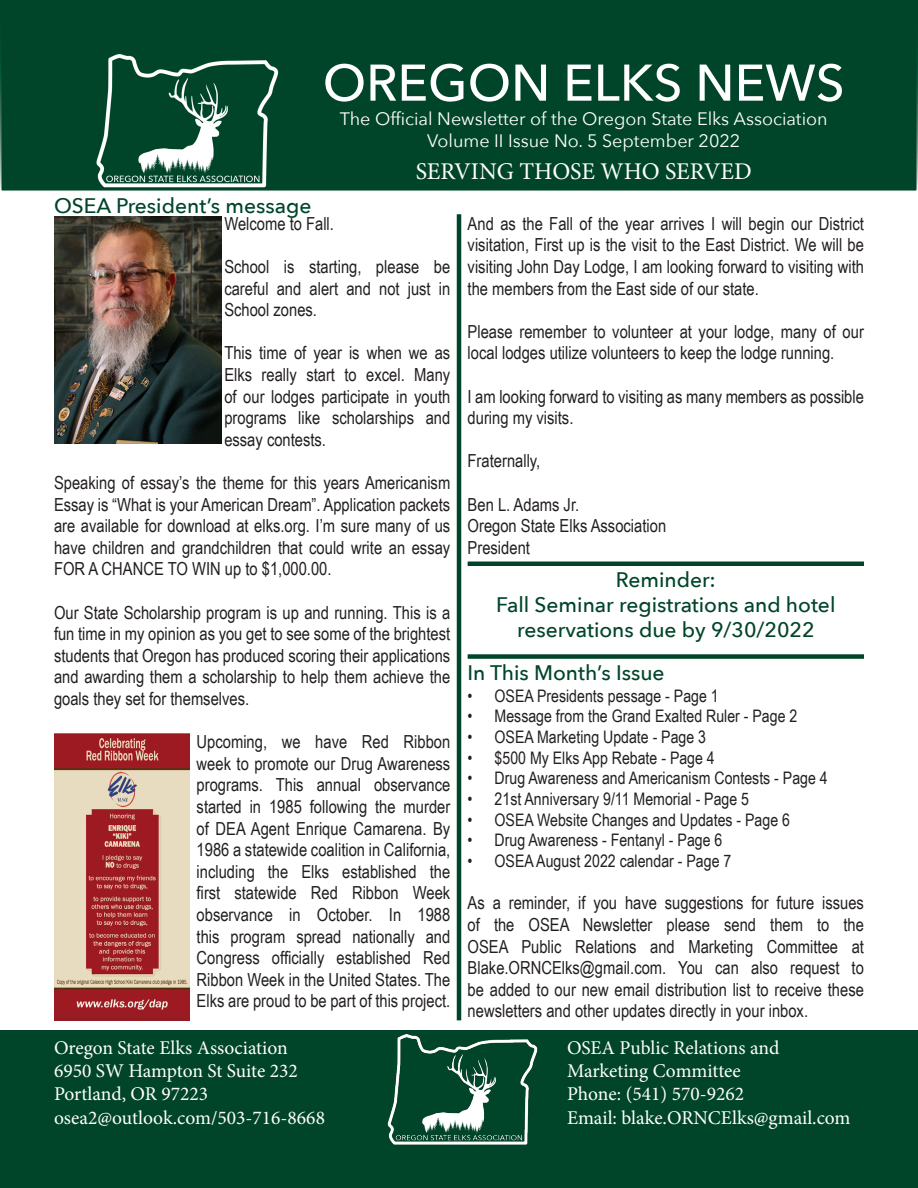
<style>
.page{position:relative;width:918px;height:1188px;background:#fff}
.page>*{position:absolute;margin:0;border:0;box-sizing:border-box;transform-origin:0 0}
.t1{font:500 51px "Avenir Next";color:#fff}
.t2{font:24px "Minion Pro";color:#fff}
.t3{font:500 21px/25.2px "Avenir Next";color:#004529;text-align:center}
.t4{font:19.5px/23.4px "Minion Pro";color:#fff}
.t5{font:18px/21.6px "Arial Narrow";color:#231f20;text-align:justify}
.t6{font:18px "Avenir Next";color:#fff}
.t7{font:17.25px "Arial Narrow";color:#231f20}
</style>
<div class="page">
<div style="left:1px;top:1px;width:916px;height:190px;background:#004529"></div>
<div style="left:0;top:1030px;width:918px;height:158px;background:#004529"></div>
<hr style="left:457px;top:214px;width:4px;height:806px;background:#004529">
<img style="left:54px;top:217px;width:167px;height:226px">
<div style="left:468px;top:654px;width:396px;height:5px;background:#004529"></div>
<img style="left:96px;top:54px;width:183px;height:134px">
<img style="left:387px;top:1035px;width:151px;height:110px">
<img style="left:54px;top:733px;width:136px;height:287px">
<hr style="left:468px;top:562px;width:396px;height:4px;background:#004529">
<p class="t1" style="left:323px;top:40px;width:523px">OREGON ELKS NEWS</p>
<p class="t6" style="left:340px;top:104px;width:489px">The Official Newsletter of the Oregon State Elks Association</p>
<p class="t6" style="left:427px;top:126px;width:315px">Volume II Issue No. 5 September 2022</p>
<p class="t2" style="left:416px;top:156px;width:338px">SERVING THOSE WHO SERVED</p>
<p class="t5" style="left:468px;top:212px;width:398px">And as the Fall of the year arrives I will begin our District visitation, First up is the visit to the East District. We will be visiting John Day Lodge, I am looking forward to visiting with the members from the East side of our state.</p>
<p class="t5" style="left:468px;top:320px;width:398px">Please remember to volunteer at your lodge, many of our local lodges utilize volunteers to keep the lodge running.</p>
<p class="t5" style="left:468px;top:385px;width:398px">I am looking forward to visiting as many members as possible during my visits.</p>
<p class="t5" style="left:468px;top:450px;width:74px">Fraternally,</p>
<p class="t5" style="left:468px;top:493px;width:113px">Ben L. Adams Jr.</p>
<p class="t5" style="left:468px;top:514px;width:200px">Oregon State Elks Association</p>
<p class="t5" style="left:468px;top:536px;width:64px">President</p>
<p class="t3" style="left:616px;top:566px;width:102px">Reminder:</p>
<p class="t3" style="left:496px;top:592px;width:341px">Fall Seminar registrations and hotel reservations due by 9/30/2022</p>
<p class="t3" style="left:54px;top:192px;width:259px">OSEA President’s message</p>
<p class="t5" style="left:224px;top:212px;width:111px">Welcome to Fall.</p>
<p class="t5" style="left:224px;top:255px;width:228px">School is starting, please be careful and alert and not just in School zones.</p>
<p class="t5" style="left:224px;top:342px;width:228px">This time of year is when we as Elks really start to excel. Many of our lodges participate in youth programs like scholarships and essay contests.</p>
<p class="t5" style="left:54px;top:471px;width:398px">Speaking of essay’s the theme for this years Americanism Essay is “What is your American Dream”. Application packets are available for download at elks.org. I’m sure many of us have children and grandchildren that could write an essay FOR A CHANCE TO WIN up to $1,000.00.</p>
<p class="t5" style="left:54px;top:601px;width:398px">Our State Scholarship program is up and running. This is a fun time in my opinion as you get to see some of the brightest students that Oregon has produced scoring their applications and awarding them a scholarship to help them achieve the goals they set for themselves.</p>
<p class="t5" style="left:197px;top:730px;width:255px">Upcoming, we have Red Ribbon week to promote our Drug Awareness programs. This annual observance started in 1985 following the murder of DEA Agent Enrique Camarena. By 1986 a statewide coalition in California, including the Elks established the first statewide Red Ribbon Week observance in October. In 1988 this program spread nationally and Congress officially established Red Ribbon Week in the United States. The Elks are proud to be part of this project.</p>
<p class="t3" style="left:468px;top:659px;width:198px">In This Month’s Issue</p>
<p class="t7" style="left:468px;top:683px;width:253px">• OSEA Presidents pessage - Page 1</p>
<p class="t7" style="left:468px;top:704px;width:331px">• Message from the Grand Exalted Ruler - Page 2</p>
<p class="t7" style="left:468px;top:724px;width:240px">• OSEA Marketing Update - Page 3</p>
<p class="t7" style="left:468px;top:745px;width:249px">• $500 My Elks App Rebate - Page 4</p>
<p class="t7" style="left:468px;top:766px;width:362px">• Drug Awareness and Americanism Contests - Page 4</p>
<p class="t7" style="left:468px;top:786px;width:283px">• 21st Anniversary 9/11 Memorial - Page 5</p>
<p class="t7" style="left:468px;top:807px;width:324px">• OSEA Website Changes and Updates - Page 6</p>
<p class="t7" style="left:468px;top:828px;width:256px">• Drug Awareness - Fentanyl - Page 6</p>
<p class="t7" style="left:468px;top:848px;width:265px">• OSEA August 2022 calendar - Page 7</p>
<p class="t5" style="left:468px;top:892px;width:398px">As a reminder, if you have suggestions for future issues of the OSEA Newsletter please send them to the OSEA Public Relations and Marketing Committee at Blake.ORNCElks@gmail.com. You can also request to be added to our new email distribution list to receive these newsletters and other updates directly in your inbox.</p>
<p class="t4" style="left:54px;top:1036px;width:245px">Oregon State Elks Association<br>6950 SW Hampton St Suite 232</p>
<p class="t4" style="left:54px;top:1083px;width:156px">Portland, OR 97223</p>
<p class="t4" style="left:54px;top:1106px;width:273px">osea2@outlook.com/503-716-8668</p>
<p class="t4" style="left:567px;top:1036px;width:214px">OSEA Public Relations and<br>Marketing Committee</p>
<p class="t4" style="left:567px;top:1083px;width:179px">Phone: (541) 570-9262</p>
<p class="t4" style="left:567px;top:1106px;width:285px">Email: blake.ORNCElks@gmail.com</p>
</div>
